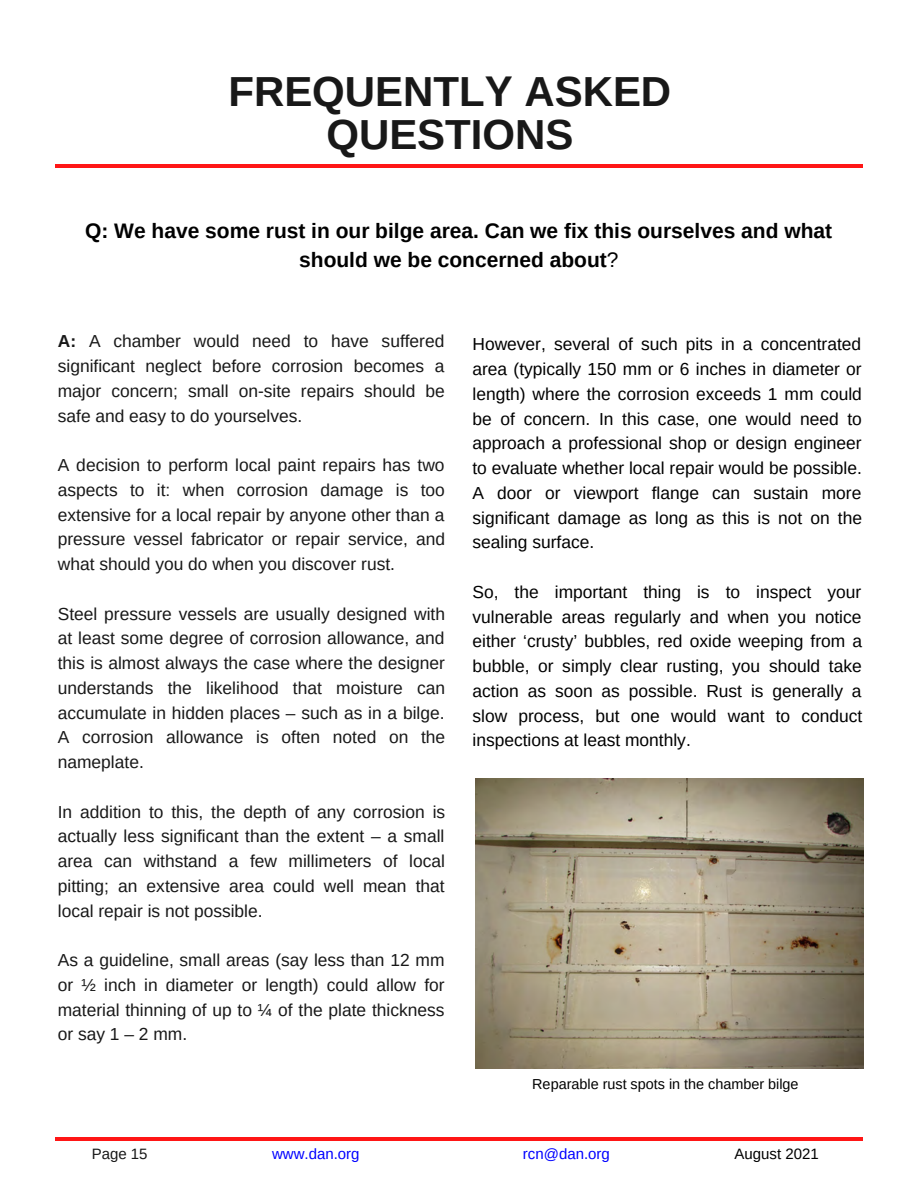
<style>
.page{position:relative;width:918px;height:1188px;background:#fff}
.page>*{position:absolute;margin:0;border:0;box-sizing:border-box;transform-origin:0 0}
.t1{font:700 42px/42.9px "Arimo";color:#181818;text-align:center}
.t2{font:700 21px/29.2px "Arimo";color:#000;text-align:center}
.t3{font:17.4px/24.8px "Arimo";color:#181818;text-align:justify}
.t4{font:17.4px/24.8px "Arimo";color:#000;text-align:justify}
.t5{font:15px "Arimo";color:#00f}
.t6{font:15px "Arimo";color:#000}
.t7{font:15px "Arimo";color:#181818}
.t8{font:14.4px "Arimo";color:#000}
.s1{font-weight:400}
.s2{font-weight:700}
</style>
<div class="page">
<hr style="left:55px;top:164px;width:808px;height:4px;background:#ff1616">
<hr style="left:55px;top:1137px;width:808px;height:3px;background:#ff1616">
<img style="left:475px;top:779px;width:388px;height:290px">
<p class="t1" style="left:228px;top:70px;width:444px">FREQUENTLY ASKED<br>QUESTIONS</p>
<p class="t2" style="left:85px;top:216px;width:748px">Q: We have some rust in our bilge area. Can we fix this ourselves and what should we be concerned about<span class="s1">?</span></p>
<p class="t3" style="left:58px;top:329px;width:389px"><span class="s2">A:</span> A chamber would need to have suffered significant neglect before corrosion becomes a major concern; small on-site repairs should be safe and easy to do yourselves.</p>
<p class="t3" style="left:58px;top:453px;width:389px">A decision to perform local paint repairs has two aspects to it: when corrosion damage is too extensive for a local repair by anyone other than a pressure vessel fabricator or repair service, and what should you do when you discover rust.</p>
<p class="t3" style="left:58px;top:601px;width:389px">Steel pressure vessels are usually designed with at least some degree of corrosion allowance, and this is almost always the case where the designer understands the likelihood that moisture can accumulate in hidden places – such as in a bilge.<br>A corrosion allowance is often noted on the nameplate.</p>
<p class="t3" style="left:58px;top:799px;width:389px">In addition to this, the depth of any corrosion is actually less significant than the extent – a small area can withstand a few millimeters of local pitting; an extensive area could well mean that local repair is not possible.</p>
<p class="t3" style="left:58px;top:948px;width:388px">As a guideline, small areas (say less than 12 mm or ½ inch in diameter or length) could allow for material thinning of up to ¼ of the plate thickness or say 1 – 2 mm.</p>
<p class="t4" style="left:472px;top:332px;width:391px">However, several of such pits in a concentrated area (typically 150 mm or 6 inches in diameter or length) where the corrosion exceeds 1 mm could be of concern. In this case, one would need to approach a professional shop or design engineer to evaluate whether local repair would be possible.</p>
<p class="t4" style="left:472px;top:480px;width:391px">A door or viewport flange can sustain more significant damage as long as this is not on the sealing surface.</p>
<p class="t4" style="left:472px;top:579px;width:391px">So, the important thing is to inspect your vulnerable areas regularly and when you notice either ‘crusty’ bubbles, red oxide weeping from a bubble, or simply clear rusting, you should take action as soon as possible. Rust is generally a slow process, but one would want to conduct inspections at least monthly.</p>
<p class="t8" style="left:532px;top:1076px;width:268px">Reparable rust spots in the chamber bilge</p>
<p class="t7" style="left:92px;top:1146px;width:57px">Page 15</p>
<p class="t5" style="left:272px;top:1146px;width:89px">www.dan.org</p>
<p class="t5" style="left:523px;top:1146px;width:88px">rcn@dan.org</p>
<p class="t6" style="left:735px;top:1146px;width:86px">August 2021</p>
</div>
